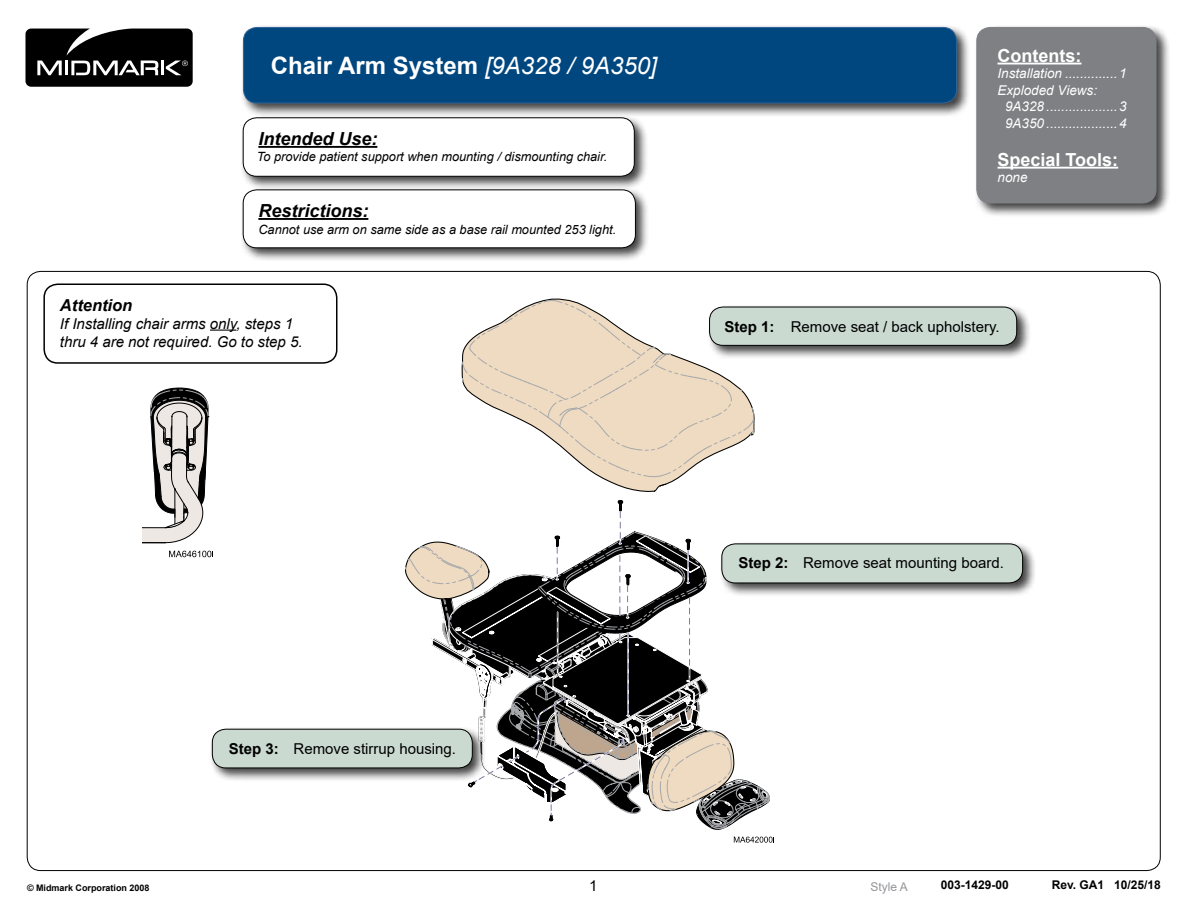
<style>
.page{position:relative;width:1188px;height:918px;background:#fff}
.page>*{position:absolute;margin:0;border:0;box-sizing:border-box;transform-origin:0 0}
.t1{font:700 24px "Arial";color:#fff}
.t2{font:italic 700 18px "Arial";color:#000}
.t3{font:700 18px "Arial";color:#fff}
.t4{font:italic 700 16.5px "Arial";color:#000}
.t5{font:15px "Arial";color:#000}
.t6{font:italic 15px/18px "Arial";color:#000}
.t7{font:italic 13.5px "Arial";color:#fff}
.t8{font:italic 12.75px "Arial";color:#000}
.t9{font:700 12px "Arial";color:#000}
.t10{font:12px "Arial";color:#939598}
.t11{font:700 9px "Arial";color:#000}
.s1{font-weight:400;font-style:italic}
.s2{font-weight:700}
</style>
<div class="page">
<svg style="left:461px;top:298px;width:219px;height:194px"></svg>
<svg style="left:654px;top:484px;width:12px;height:8px"></svg>
<svg style="left:462px;top:300px;width:293px;height:177px"></svg>
<svg style="left:734px;top:837px;width:40px;height:6px"></svg>
<svg style="left:405px;top:500px;width:365px;height:330px"></svg>
<div style="left:241px;top:25px;width:730px;height:93px;background:#000;opacity:.75"></div>
<div style="left:243px;top:27px;width:714px;height:76px;background:#00467f;border-radius:14px"></div>
<div style="left:243px;top:27px;width:714px;height:76px;border:1px solid #316497;border-radius:14px"></div>
<div style="left:974px;top:25px;width:197px;height:192px;background:#000;opacity:.75"></div>
<div style="left:977px;top:27px;width:179px;height:176px;background:#7e8083;border-radius:14px"></div>
<hr style="left:998px;top:63px;width:84px;height:2px;background:#fff">
<hr style="left:998px;top:167px;width:120px;height:2px;background:#fff">
<div style="left:976px;top:27px;width:181px;height:176px;border:1px solid #7e8083;border-radius:14px"></div>
<svg style="left:210px;top:330px;width:26px;height:1px"></svg>
<div style="left:43px;top:284px;width:294px;height:80px;border:2px solid #000;border-radius:14px"></div>
<div style="left:241px;top:115px;width:408px;height:75px;background:#000;opacity:.75"></div>
<div style="left:243px;top:118px;width:391px;height:58px;background:#fff;border-radius:14px"></div>
<hr style="left:258px;top:146px;width:119px;height:2px;background:#000">
<div style="left:243px;top:118px;width:391px;height:58px;border:1px solid #000;border-radius:14px"></div>
<svg style="left:26px;top:29px;width:167px;height:58px;background:#222"></svg>
<div style="left:707px;top:305px;width:324px;height:54px;background:#000;opacity:.75"></div>
<div style="left:710px;top:307px;width:307px;height:38px;background:#cadad1;border-radius:14px"></div>
<div style="left:709px;top:307px;width:308px;height:39px;border:1px solid #000;border-radius:14px"></div>
<div style="left:210px;top:727px;width:276px;height:55px;background:#000;opacity:.75"></div>
<div style="left:212px;top:729px;width:260px;height:39px;background:#cadad1;border-radius:14px"></div>
<div style="left:212px;top:729px;width:260px;height:39px;border:1px solid #000;border-radius:14px"></div>
<div style="left:719px;top:541px;width:317px;height:56px;background:#000;opacity:.75"></div>
<div style="left:722px;top:544px;width:301px;height:39px;background:#cadad1;border-radius:14px"></div>
<div style="left:722px;top:544px;width:301px;height:39px;border:1px solid #000;border-radius:14px"></div>
<svg style="left:142px;top:388px;width:71px;height:169px"></svg>
<div style="left:241px;top:187px;width:408px;height:75px;background:#000;opacity:.75"></div>
<div style="left:243px;top:190px;width:392px;height:58px;background:#fff;border-radius:14px"></div>
<hr style="left:258px;top:218px;width:110px;height:2px;background:#000">
<div style="left:243px;top:190px;width:393px;height:58px;border:1px solid #000;border-radius:14px"></div>
<h1 class="t1" style="left:271px;top:49px;width:387px">Chair Arm System <span class="s1">[9A328 / 9A350]</span></h1>
<h2 class="t2" style="left:258px;top:127px;width:121px">Intended Use:</h2>
<p class="t8" style="left:257px;top:149px;width:352px">To provide patient support when mounting / dismounting chair.</p>
<h2 class="t2" style="left:258px;top:199px;width:112px">Restrictions:</h2>
<p class="t8" style="left:258px;top:221px;width:359px">Cannot use arm on same side as a base rail mounted 253 light.</p>
<p class="t4" style="left:60px;top:294px;width:74px">Attention</p>
<p class="t6" style="left:60px;top:314px;width:244px">If Installing chair arms only, steps 1 thru 4 are not required. Go to step 5.</p>
<h2 class="t3" style="left:998px;top:43px;width:85px">Contents:</h2>
<p class="t7" style="left:998px;top:65px;width:131px">Installation ..............1</p>
<p class="t7" style="left:998px;top:81px;width:101px">Exploded Views:</p>
<p class="t7" style="left:1005px;top:98px;width:123px">9A328 ...................3</p>
<p class="t7" style="left:1005px;top:114px;width:123px">9A350 ...................4</p>
<h2 class="t3" style="left:998px;top:147px;width:122px">Special Tools:</h2>
<p class="t7" style="left:998px;top:169px;width:32px">none</p>
<p class="t5" style="left:725px;top:316px;width:277px"><span class="s2">Step 1:</span> Remove seat / back upholstery.</p>
<p class="t5" style="left:229px;top:738px;width:229px"><span class="s2">Step 3:</span> Remove stirrup housing.</p>
<p class="t11" style="left:27px;top:881px;width:124px">© Midmark Corporation 2008</p>
<p class="t5" style="left:589px;top:875px;width:10px">1</p>
<p class="t5" style="left:738px;top:553px;width:267px"><span class="s2">Step 2:</span> Remove seat mounting board.</p>
<p class="t10" style="left:871px;top:878px;width:39px">Style A</p>
<p class="t9" style="left:941px;top:877px;width:70px">003-1429-00</p>
<p class="t9" style="left:1052px;top:877px;width:111px">Rev. GA1 10/25/18</p>
</div>
